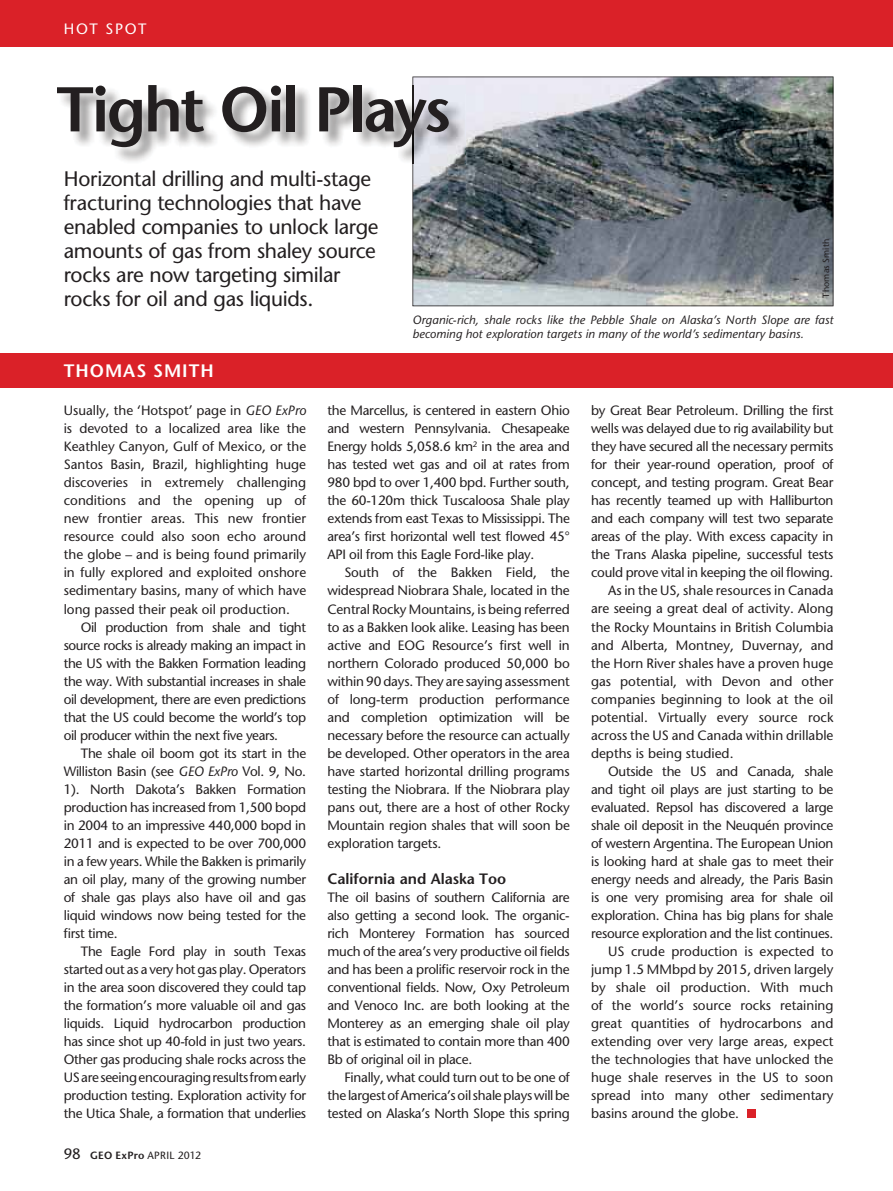
<style>
.page{position:relative;width:893px;height:1191px;background:#fff}
.page>*{position:absolute;margin:0;border:0;box-sizing:border-box;transform-origin:0 0}
.t1{font:600 63px "Stone Sans";letter-spacing:-.04em;color:#231f20}
.t2{font:21px/24px "Stone Sans";letter-spacing:-.015em;color:#231f20}
.t3{font:600 18px "Stone Sans";letter-spacing:.055em;color:#fff}
.t4{font:600 15px "Stone Sans";color:#231f20}
.t5{font:15px "Stone Sans";letter-spacing:.115em;color:#fff}
.t6{font:13.5px/18px "Stone Sans";letter-spacing:-.02em;color:#231f20;text-align:justify}
.t7{font:13.5px "Stone Sans";color:#231f20}
.t8{font:italic 12px/14.4px "Stone Sans";letter-spacing:.01em;color:#231f20}
.t9{font:10.5px "Stone Sans";letter-spacing:.025em;color:#231f20}
.t10{font:9px "Stone Sans";letter-spacing:.02em;color:#231f20}
.s1{font-style:italic}
.s2{font-size:15px}
.s3{font-weight:600}
</style>
<div class="page">
<svg style="left:412px;top:77px;width:421px;height:229px;background:#737a80"></svg>
<div style="left:0;top:0;width:893px;height:47px;background:#da2128"></div>
<div style="left:0;top:353px;width:893px;height:34px;background:#da2128"></div>
<img style="left:62px;top:86px;width:403px;height:78px">
<img style="left:412px;top:86px;width:2px;height:78px">
<div style="left:747px;top:1109px;width:8px;height:8px;background:#da2128"></div>
<p class="t5" style="left:64px;top:23px;width:84px">HOT SPOT</p>
<h1 class="t1" style="left:56px;top:85px;width:396px">Tight Oil Plays</h1>
<h2 class="t2" style="left:64px;top:168px;width:316px">Horizontal drilling and multi-stage fracturing technologies that have enabled companies to unlock large amounts of gas from shaley source rocks are now targeting similar rocks for oil and gas liquids.</h2>
<p class="t10" style="left:823px;top:298px;width:61px;rotate:-90deg">Thomas Smith</p>
<h3 class="t3" style="left:64px;top:363px;width:151px">THOMAS SMITH</h3>
<p class="t6" style="left:64px;top:403px;width:244px">Usually, the ‘Hotspot’ page in <span class="s1">GEO ExPro </span>is devoted to a localized area like the Keathley Canyon, Gulf of Mexico, or the Santos Basin, Brazil, highlighting huge discoveries in extremely challenging conditions and the opening up of new frontier areas. This new frontier resource could also soon echo around the globe – and is being found primarily in fully explored and exploited onshore sedimentary basins, many of which have long passed their peak oil production.</p>
<p class="t6" style="left:64px;top:619px;width:244px;text-indent:17px">Oil production from shale and tight source rocks is already making an impact in the US with the Bakken Formation leading the way. With substantial increases in shale oil development, there are even predictions that the US could become the world’s top oil producer within the next five years.</p>
<p class="t6" style="left:64px;top:745px;width:244px;text-indent:17px">The shale oil boom got its start in the Williston Basin (see <span class="s1">GEO ExPro</span> Vol. 9, No.<br>1). North Dakota’s Bakken Formation production has increased from 1,500 bopd in 2004 to an impressive 440,000 bopd in 2011 and is expected to be over 700,000 in a few years. While the Bakken is primarily an oil play, many of the growing number of shale gas plays also have oil and gas liquid windows now being tested for the first time.</p>
<p class="t6" style="left:64px;top:943px;width:244px;text-indent:17px">The Eagle Ford play in south Texas started out as a very hot gas play. Operators in the area soon discovered they could tap the formation’s more valuable oil and gas liquids. Liquid hydrocarbon production has since shot up 40-fold in just two years.<br>Other gas producing shale rocks across the US are seeing encouraging results from early production testing. Exploration activity for the Utica Shale, a formation that underlies</p>
<p class="t9" style="left:64px;top:1151px;width:139px"><span class="s2">98</span> <span class="s3">GEO ExPro</span> APRIL 2012</p>
<p class="t8" style="left:412px;top:313px;width:422px">Organic-rich, shale rocks like the Pebble Shale on Alaska’s North Slope are fast becoming hot exploration targets in many of the world’s sedimentary basins.</p>
<p class="t6" style="left:327px;top:403px;width:244px">the Marcellus, is centered in eastern Ohio and western Pennsylvania. Chesapeake Energy holds 5,058.6 km<sup>2</sup> in the area and has tested wet gas and oil at rates from 980 bpd to over 1,400 bpd. Further south, the 60-120m thick Tuscaloosa Shale play extends from east Texas to Mississippi. The area’s first horizontal well test flowed 45° API oil from this Eagle Ford-like play.</p>
<p class="t6" style="left:327px;top:565px;width:244px;text-indent:17px">South of the Bakken Field, the widespread Niobrara Shale, located in the Central Rocky Mountains, is being referred to as a Bakken look alike. Leasing has been active and EOG Resource’s first well in northern Colorado produced 50,000 bo within 90 days. They are saying assessment of long-term production performance and completion optimization will be necessary before the resource can actually be developed. Other operators in the area have started horizontal drilling programs testing the Niobrara. If the Niobrara play pans out, there are a host of other Rocky Mountain region shales that will soon be exploration targets.</p>
<p class="t4" style="left:327px;top:872px;width:180px">California and Alaska Too</p>
<p class="t6" style="left:327px;top:889px;width:244px">The oil basins of southern California are also getting a second look. The organic&shy;rich Monterey Formation has sourced much of the area’s very productive oil fields and has been a prolific reservoir rock in the conventional fields. Now, Oxy Petroleum and Venoco Inc. are both looking at the Monterey as an emerging shale oil play that is estimated to contain more than 400<br>Bb of original oil in place.</p>
<p class="t6" style="left:327px;top:1069px;width:244px;text-indent:17px">Finally, what could turn out to be one of the largest of America’s oil shale plays will be tested on Alaska’s North Slope this spring</p>
<p class="t6" style="left:591px;top:403px;width:244px">by Great Bear Petroleum. Drilling the first</p>
<p class="t6" style="left:591px;top:421px;width:244px">wells was delayed due to rig availability but</p>
<p class="t6" style="left:591px;top:439px;width:244px">they have secured all the necessary permits</p>
<p class="t6" style="left:591px;top:457px;width:244px">for their year-round operation, proof of</p>
<p class="t6" style="left:591px;top:475px;width:244px">concept, and testing program. Great Bear</p>
<p class="t6" style="left:591px;top:493px;width:244px">has recently teamed up with Halliburton</p>
<p class="t6" style="left:591px;top:511px;width:244px">and each company will test two separate</p>
<p class="t6" style="left:591px;top:529px;width:244px">areas of the play. With excess capacity in</p>
<p class="t6" style="left:591px;top:547px;width:244px">the Trans Alaska pipeline, successful tests</p>
<p class="t6" style="left:591px;top:565px;width:244px">could prove vital in keeping the oil flowing.</p>
<p class="t7" style="left:608px;top:585px;width:227px">As in the US, shale resources in Canada</p>
<p class="t7" style="left:591px;top:603px;width:244px">are seeing a great deal of activity. Along</p>
<p class="t7" style="left:591px;top:621px;width:244px">the Rocky Mountains in British Columbia</p>
<p class="t7" style="left:591px;top:639px;width:244px">and Alberta, Montney, Duvernay, and</p>
<p class="t7" style="left:591px;top:657px;width:244px">the Horn River shales have a proven huge</p>
<p class="t7" style="left:591px;top:675px;width:244px">gas potential, with Devon and other</p>
<p class="t7" style="left:591px;top:693px;width:244px">companies beginning to look at the oil</p>
<p class="t7" style="left:591px;top:711px;width:244px">potential. Virtually every source rock</p>
<p class="t7" style="left:591px;top:729px;width:244px">across the US and Canada within drillable</p>
<p class="t7" style="left:591px;top:747px;width:144px">depths is being studied.</p>
<p class="t6" style="left:608px;top:763px;width:227px">Outside the US and Canada, shale</p>
<p class="t6" style="left:591px;top:781px;width:244px">and tight oil plays are just starting to be</p>
<p class="t6" style="left:591px;top:799px;width:244px">evaluated. Repsol has discovered a large</p>
<p class="t6" style="left:591px;top:817px;width:244px">shale oil deposit in the Neuquén province</p>
<p class="t6" style="left:591px;top:835px;width:244px">of western Argentina. The European Union</p>
<p class="t6" style="left:591px;top:853px;width:244px">is looking hard at shale gas to meet their</p>
<p class="t6" style="left:591px;top:871px;width:244px">energy needs and already, the Paris Basin</p>
<p class="t6" style="left:591px;top:889px;width:244px">is one very promising area for shale oil</p>
<p class="t6" style="left:591px;top:907px;width:244px">exploration. China has big plans for shale</p>
<p class="t6" style="left:591px;top:925px;width:244px">resource exploration and the list continues.</p>
<p class="t7" style="left:608px;top:945px;width:227px">US crude production is expected to</p>
<p class="t7" style="left:591px;top:963px;width:244px">jump 1.5 MMbpd by 2015, driven largely</p>
<p class="t7" style="left:591px;top:981px;width:244px">by shale oil production. With much</p>
<p class="t7" style="left:591px;top:999px;width:244px">of the world’s source rocks retaining</p>
<p class="t7" style="left:591px;top:1017px;width:244px">great quantities of hydrocarbons and</p>
<p class="t7" style="left:591px;top:1035px;width:244px">extending over very large areas, expect</p>
<p class="t7" style="left:591px;top:1053px;width:244px">the technologies that have unlocked the</p>
<p class="t7" style="left:591px;top:1071px;width:244px">huge shale reserves in the US to soon</p>
<p class="t7" style="left:591px;top:1089px;width:244px">spread into many other sedimentary</p>
<p class="t7" style="left:591px;top:1107px;width:149px">basins around the globe.</p>
</div>
